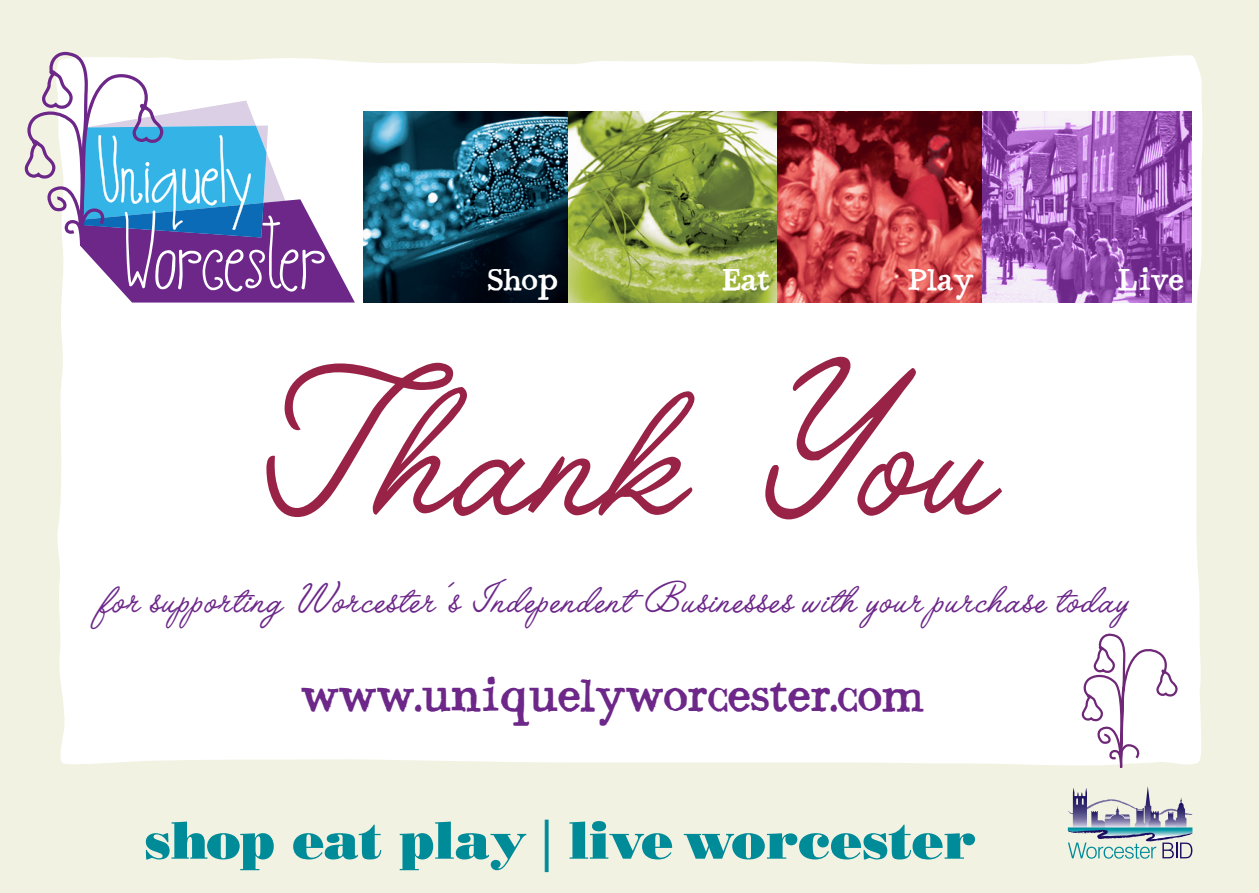
<style>
.page{position:relative;width:1259px;height:893px;background:#f2f2e3}
.page>*{position:absolute;margin:0;border:0;box-sizing:border-box;transform-origin:0 0}
.t1{font:216px "Laurell";color:#982347}
.t2{font:52.5px "Bodoni Std Poster";color:#008b98}
.t3{font:45px "Laurell";letter-spacing:.01em;color:#6c2789}
.t4{font:45px "Bodoni Hand";color:#6c2789}
.t5{font:30px "Bodoni Hand";color:#fff}
</style>
<div class="page">
<div style="left:57px;top:55px;width:1146px;height:711px;background:#fff"></div>
<svg style="left:25px;top:52px;width:330px;height:251px;background:#b0b7d7"></svg>
<svg style="left:1160px;top:809px;width:32px;height:6px"></svg>
<svg style="left:1068px;top:799px;width:67px;height:16px"></svg>
<img style="left:1144px;top:786px;width:7px;height:37px">
<img style="left:1073px;top:788px;width:14px;height:35px">
<img style="left:1091px;top:811px;width:13px;height:12px">
<img style="left:1104px;top:806px;width:26px;height:17px">
<img style="left:1148px;top:811px;width:12px;height:12px">
<img style="left:1175px;top:797px;width:11px;height:26px">
<img style="left:1134px;top:808px;width:11px;height:15px">
<img style="left:1165px;top:812px;width:11px;height:11px">
<svg style="left:1067px;top:823px;width:125px;height:36px"></svg>
<svg style="left:1080px;top:627px;width:96px;height:141px;background:#efe7ef"></svg>
<img style="left:363px;top:111px;width:619px;height:192px">
<svg style="left:982px;top:111px;width:209px;height:192px;background:#a366bd"></svg>
<p class="t5" style="left:488px;top:266px;width:71px">Shop</p>
<p class="t5" style="left:722px;top:266px;width:49px">Eat</p>
<p class="t5" style="left:908px;top:267px;width:67px">Play</p>
<p class="t5" style="left:1117px;top:267px;width:67px">Live</p>
<h1 class="t1" style="left:237px;top:317px;width:752px">Thank You</h1>
<p class="t3" style="left:98px;top:571px;width:1031px">for supporting Worcester’s Independent Businesses with your purchase today</p>
<p class="t4" style="left:301px;top:675px;width:624px">www.uniquelyworcester.com</p>
<p class="t2" style="left:145px;top:808px;width:833px">shop eat play | live worcester</p>
</div>
